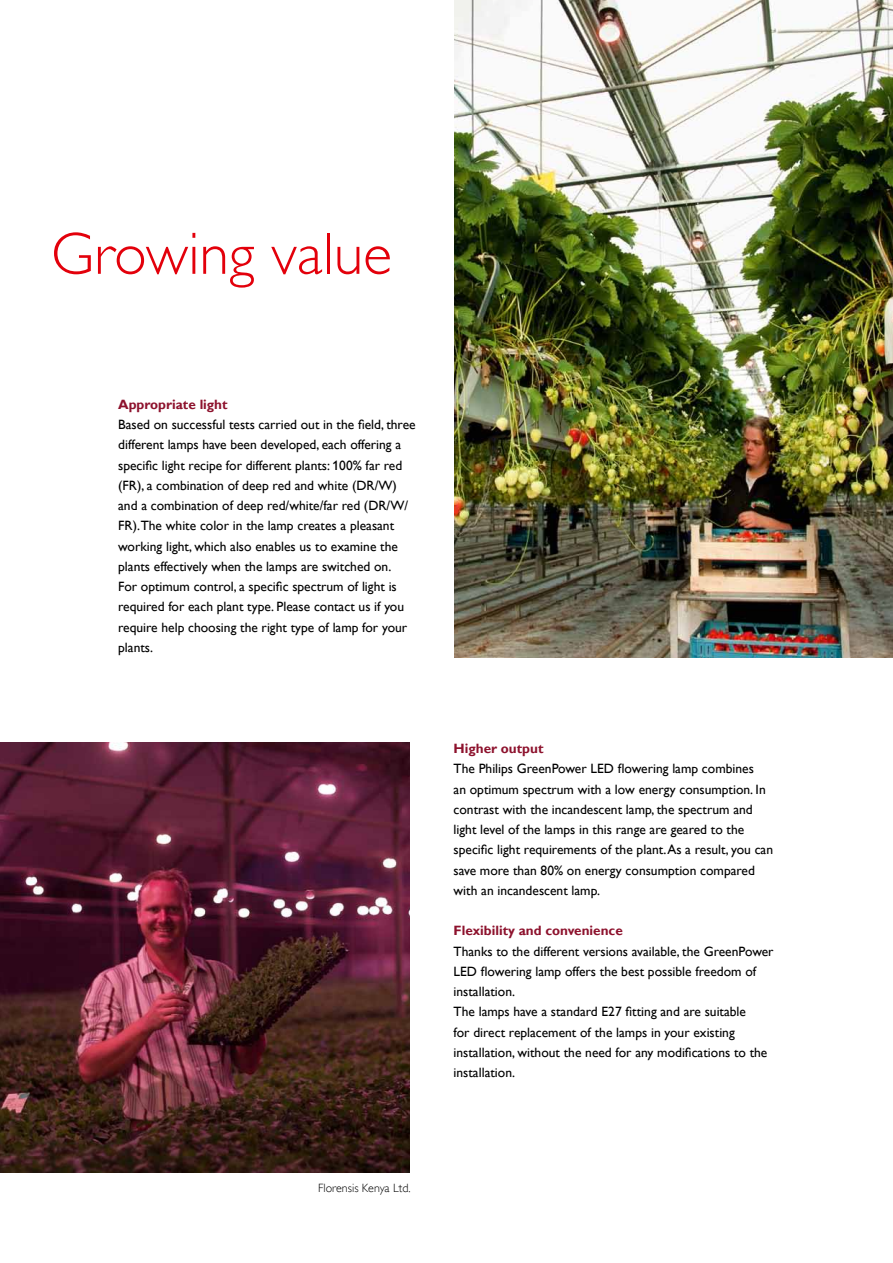
<style>
.page{position:relative;width:893px;height:1263px;background:#fff}
.page>*{position:absolute;margin:0;border:0;box-sizing:border-box;transform-origin:0 0}
.t1{font:60px "Gill Sans Alt One WGL Light";color:#e3000b}
.t2{font:13.5px/20.2px "Gill Sans Alt One WGL";color:#000}
.t3{font:700 13.5px "Gill Sans Alt One WGL";color:#8d122d}
.t4{font:12px "Gill Sans Alt One WGL Light";color:#000}
</style>
<div class="page">
<img style="left:454px;top:0;width:439px;height:658px">
<img style="left:0;top:743px;width:410px;height:429px">
<h1 class="t1" style="left:51px;top:214px;width:342px">Growing value</h1>
<p class="t3" style="left:118px;top:395px;width:111px">Appropriate light</p>
<p class="t2" style="left:118px;top:414px;width:299px">Based on successful tests carried out in the field, three different lamps have been developed, each offering a specific light recipe for different plants: 100% far red (FR), a combination of deep red and white (DR/W) and a combination of deep red/white/far red (DR/W/ FR).The white color in the lamp creates a pleasant working light, which also enables us to examine the plants effectively when the lamps are switched on.<br>For optimum control, a specific spectrum of light is required for each plant type. Please contact us if you require help choosing the right type of lamp for your plants.</p>
<p class="t3" style="left:454px;top:739px;width:91px">Higher output</p>
<p class="t2" style="left:454px;top:758px;width:321px">The Philips GreenPower LED flowering lamp combines<br>an optimum spectrum with a low energy consumption. In contrast with the incandescent lamp, the spectrum and light level of the lamps in this range are geared to the specific light requirements of the plant. As a result, you can save more than 80% on energy consumption compared with an incandescent lamp.</p>
<p class="t3" style="left:454px;top:921px;width:171px">Flexibility and convenience</p>
<p class="t2" style="left:454px;top:941px;width:321px">Thanks to the different versions available, the GreenPower LED flowering lamp offers the best possible freedom of installation.<br>The lamps have a standard E27 fitting and are suitable<br>for direct replacement of the lamps in your existing installation, without the need for any modifications to the installation.</p>
<p class="t4" style="left:318px;top:1180px;width:94px">Florensis Kenya Ltd.</p>
</div>
